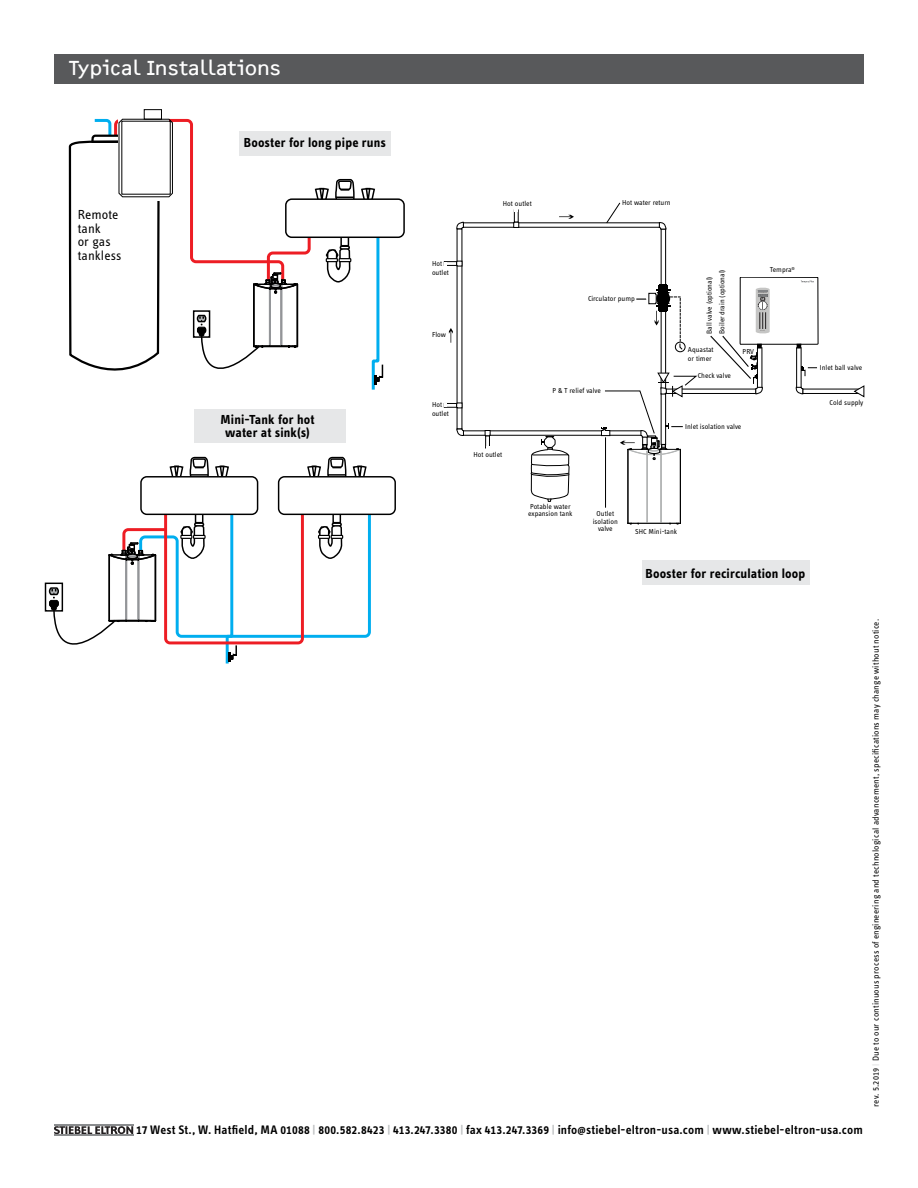
<style>
.page{position:relative;width:918px;height:1188px;background:#fff}
.page>*{position:absolute;margin:0;border:0;box-sizing:border-box;transform-origin:0 0}
.t1{font:21px "F2 FOCR Bczyk Com";color:#fff}
.t2{font:700 13.5px/13.5px "STE Info Text";letter-spacing:.01em;color:#000;text-align:center}
.t3{font:13.5px/13.5px "STE Info Text";letter-spacing:.005em;color:#000}
.t4{font:600 12.75px "STE Info Text";letter-spacing:.015em;color:#000}
.t5{font:9px "STE Info Text";letter-spacing:.02em;color:#000}
.t6{font:7.5px/12.5px "STE Info Text";color:#000}
.t7{font:7.35px/8.9px "STE Info Text";color:#000}
.s1{color:#bcbec0}
.s2{font-size:9px}
.s3{color:#d1d3d4}
</style>
<div class="page">
<svg style="left:54px;top:1126px;width:79px;height:8px"></svg>
<hr style="left:54px;top:1124px;width:79px;height:2px;background:#8a8c8e">
<hr style="left:54px;top:1135px;width:79px;height:1px;background:#8a8c8e">
<div style="left:285px;top:198px;width:120px;height:40px;border:2px solid #000;border-radius:6px"></div>
<div style="left:54px;top:54px;width:810px;height:30px;background:#58595b"></div>
<div style="left:643px;top:561px;width:167px;height:24px;background:#e6e7e8"></div>
<div style="left:194px;top:409px;width:152px;height:34px;background:#e6e7e8"></div>
<div style="left:239px;top:131px;width:152px;height:25px;background:#e6e7e8"></div>
<div style="left:278px;top:476px;width:118px;height:39px;border:1px solid #000;border-radius:6px"></div>
<div style="left:45px;top:583px;width:18px;height:29px;border:1px solid #000"></div>
<svg style="left:48px;top:456px;width:324px;height:208px"></svg>
<div style="left:802px;top:389px;width:58px;height:5px;border:1px solid #000"></div>
<div style="left:665px;top:389px;width:91px;height:5px;border:1px solid #000"></div>
<div style="left:661px;top:229px;width:5px;height:160px;border:1px solid #000"></div>
<svg style="left:456px;top:428px;width:8px;height:8px"></svg>
<svg style="left:456px;top:222px;width:8px;height:7px"></svg>
<svg style="left:659px;top:222px;width:7px;height:7px"></svg>
<svg style="left:853px;top:385px;width:12px;height:13px"></svg>
<svg style="left:531px;top:430px;width:39px;height:72px"></svg>
<div style="left:485px;top:436px;width:5px;height:12px;border:1px solid #000"></div>
<svg style="left:485px;top:430px;width:6px;height:6px"></svg>
<div style="left:444px;top:403px;width:13px;height:5px;border:1px solid #000"></div>
<svg style="left:456px;top:402px;width:7px;height:6px"></svg>
<div style="left:444px;top:261px;width:13px;height:5px;border:1px solid #000"></div>
<svg style="left:456px;top:261px;width:7px;height:6px"></svg>
<div style="left:514px;top:210px;width:4px;height:12px;border:1px solid #000"></div>
<svg style="left:513px;top:222px;width:6px;height:6px"></svg>
<hr style="left:605px;top:437px;width:1px;height:71px;background:#000">
<svg style="left:606px;top:202px;width:15px;height:22px"></svg>
<svg style="left:449px;top:328px;width:4px;height:15px"></svg>
<svg style="left:559px;top:215px;width:15px;height:4px"></svg>
<svg style="left:710px;top:277px;width:108px;height:117px"></svg>
<hr style="left:647px;top:454px;width:1px;height:69px;background:#b4b6b6">
<hr style="left:661px;top:454px;width:1px;height:69px;background:#b4b6b6">
<hr style="left:628px;top:450px;width:1px;height:73px;background:#000">
<hr style="left:680px;top:450px;width:1px;height:73px;background:#000">
<svg style="left:628px;top:523px;width:53px;height:2px"></svg>
<svg style="left:601px;top:284px;width:97px;height:176px"></svg>
<svg style="left:68px;top:109px;width:315px;height:281px"></svg>
<h1 class="t1" style="left:69px;top:56px;width:214px">Typical Installations</h1>
<h2 class="t2" style="left:244px;top:135px;width:144px">Booster for long pipe runs</h2>
<h2 class="t3" style="left:78px;top:208px;width:45px">Remote tank<br>or gas tankless</h2>
<h2 class="t2" style="left:221px;top:412px;width:95px">Mini-Tank for hot water at sink(s)</h2>
<p class="t7" style="left:432px;top:259px;width:18px">Hot outlet</p>
<p class="t7" style="left:432px;top:330px;width:16px">Flow</p>
<p class="t7" style="left:432px;top:400px;width:18px">Hot outlet</p>
<p class="t7" style="left:503px;top:199px;width:30px">Hot outlet</p>
<p class="t7" style="left:622px;top:198px;width:50px">Hot water return</p>
<p class="t7" style="left:473px;top:450px;width:30px">Hot outlet</p>
<p class="t7" style="left:588px;top:294px;width:48px">Circulator pump</p>
<p class="t7" style="left:552px;top:386px;width:50px">P &amp; T relief valve</p>
<p class="t6" style="left:703px;top:334px;width:66px;rotate:-90deg">Ball valve (optional)<br>Boiler drain (optional)</p>
<p class="t7" style="left:688px;top:345px;width:27px">Aquastat or timer</p>
<p class="t7" style="left:698px;top:372px;width:35px">Check valve</p>
<p class="t7" style="left:743px;top:347px;width:13px">PRV</p>
<p class="t7" style="left:770px;top:266px;width:27px">Tempra<sup>®</sup></p>
<p class="t7" style="left:685px;top:422px;width:58px">Inlet isolation valve</p>
<p class="t7" style="left:820px;top:363px;width:44px">Inlet ball valve</p>
<p class="t7" style="left:830px;top:398px;width:35px">Cold supply</p>
<p class="t7" style="left:528px;top:503px;width:46px;line-height:7.4px">Potable water expansion tank</p>
<p class="t7" style="left:593px;top:510px;width:27px;line-height:7.4px;text-align:center">Outlet isolation valve</p>
<p class="t7" style="left:635px;top:527px;width:43px">SHC Mini-tank</p>
<h2 class="t2" style="left:645px;top:567px;width:161px">Booster for recirculation loop</h2>
<h3 class="t4" style="left:136px;top:1123px;width:728px">17 West St., W. Hatfield, MA 01088 <span class="s1">|</span> 800.582.8423 <span class="s1">|</span> 413.247.3380 <span class="s1">|</span> fax 413.247.3369 <span class="s1">|</span> info<span class="s2">@</span>stiebel-eltron-usa.com <span class="s1">|</span> www.stiebel-eltron-usa.com</h3>
<p class="t5" style="left:871px;top:1107px;width:490px;rotate:-90deg">rev. 5.2019 <span class="s3">|</span> Due to our continuous process of engineering and technological advancement, specifications may change without notice.</p>
</div>
